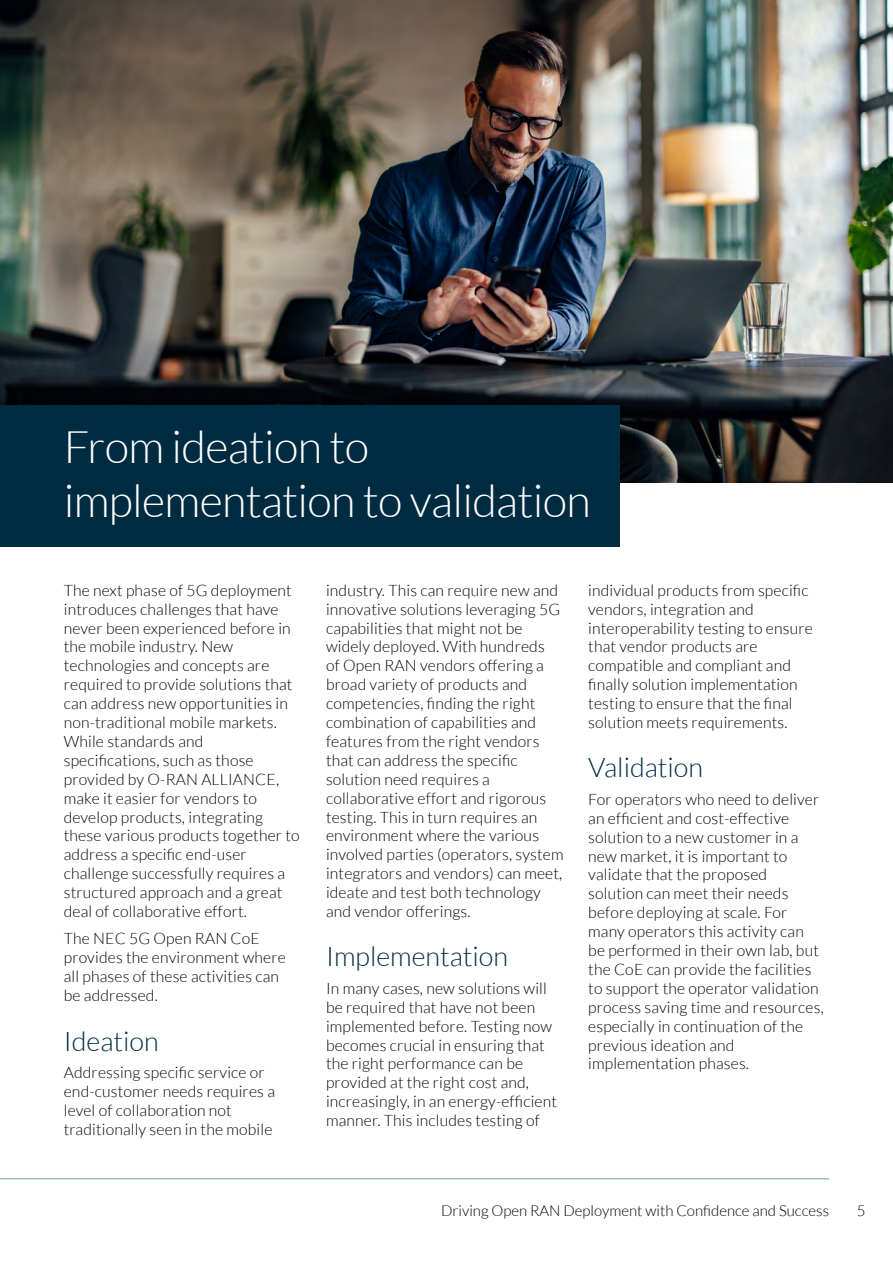
<style>
.page{position:relative;width:893px;height:1263px;background:#fff}
.page>*{position:absolute;margin:0;border:0;box-sizing:border-box;transform-origin:0 0}
.t1{font:300 45px/54px "Lato";letter-spacing:-.015em;color:#fff}
.t2{font:300 27px "Lato";color:#002c42}
.t3{font:300 15.75px/18.9px "Lato";letter-spacing:.01em;color:#000}
.t4{font:300 15px "Lato";color:#000}
</style>
<div class="page">
<hr style="left:0;top:1178px;width:829px;height:1px;background:#9ab9cb">
<img style="left:0;top:0;width:893px;height:483px">
<div style="left:0;top:405px;width:619px;height:142px;background:#002c42"></div>
<h1 class="t1" style="left:64px;top:420px;width:528px">From ideation to implementation to validation</h1>
<p class="t3" style="left:64px;top:581px;width:238px">The next phase of 5G deployment introduces challenges that have never been experienced before in the mobile industry. New technologies and concepts are required to provide solutions that can address new opportunities in non-traditional mobile markets.<br>While standards and specifications, such as those provided by O-RAN ALLIANCE, make it easier for vendors to develop products, integrating these various products together to address a specific end-user challenge successfully requires a structured approach and a great deal of collaborative effort.</p>
<p class="t3" style="left:64px;top:929px;width:223px">The NEC 5G Open RAN CoE provides the environment where all phases of these activities can be addressed.</p>
<h2 class="t2" style="left:64px;top:1026px;width:96px">Ideation</h2>
<p class="t3" style="left:64px;top:1063px;width:213px">Addressing specific service or end-customer needs requires a level of collaboration not traditionally seen in the mobile</p>
<p class="t3" style="left:326px;top:581px;width:239px">industry. This can require new and innovative solutions leveraging 5G capabilities that might not be widely deployed. With hundreds<br>of Open RAN vendors offering a broad variety of products and competencies, finding the right combination of capabilities and features from the right vendors that can address the specific solution need requires a collaborative effort and rigorous testing. This in turn requires an environment where the various involved parties (operators, system integrators and vendors) can meet, ideate and test both technology and vendor offerings.</p>
<h2 class="t2" style="left:326px;top:942px;width:184px">Implementation</h2>
<p class="t3" style="left:326px;top:979px;width:233px">In many cases, new solutions will be required that have not been implemented before. Testing now becomes crucial in ensuring that the right performance can be provided at the right cost and, increasingly, in an energy-efficient manner. This includes testing of</p>
<p class="t3" style="left:588px;top:581px;width:226px">individual products from specific vendors, integration and interoperability testing to ensure that vendor products are compatible and compliant and finally solution implementation testing to ensure that the final solution meets requirements.</p>
<h2 class="t2" style="left:588px;top:753px;width:116px">Validation</h2>
<p class="t3" style="left:588px;top:790px;width:237px">For operators who need to deliver an efficient and cost-effective solution to a new customer in a new market, it is important to validate that the proposed solution can meet their needs before deploying at scale. For many operators this activity can be performed in their own lab, but the CoE can provide the facilities to support the operator validation process saving time and resources, especially in continuation of the previous ideation and implementation phases.</p>
<p class="t4" style="left:441px;top:1202px;width:390px">Driving Open RAN Deployment with Confidence and Success</p>
<p class="t4" style="left:857px;top:1202px;width:10px">5</p>
</div>
